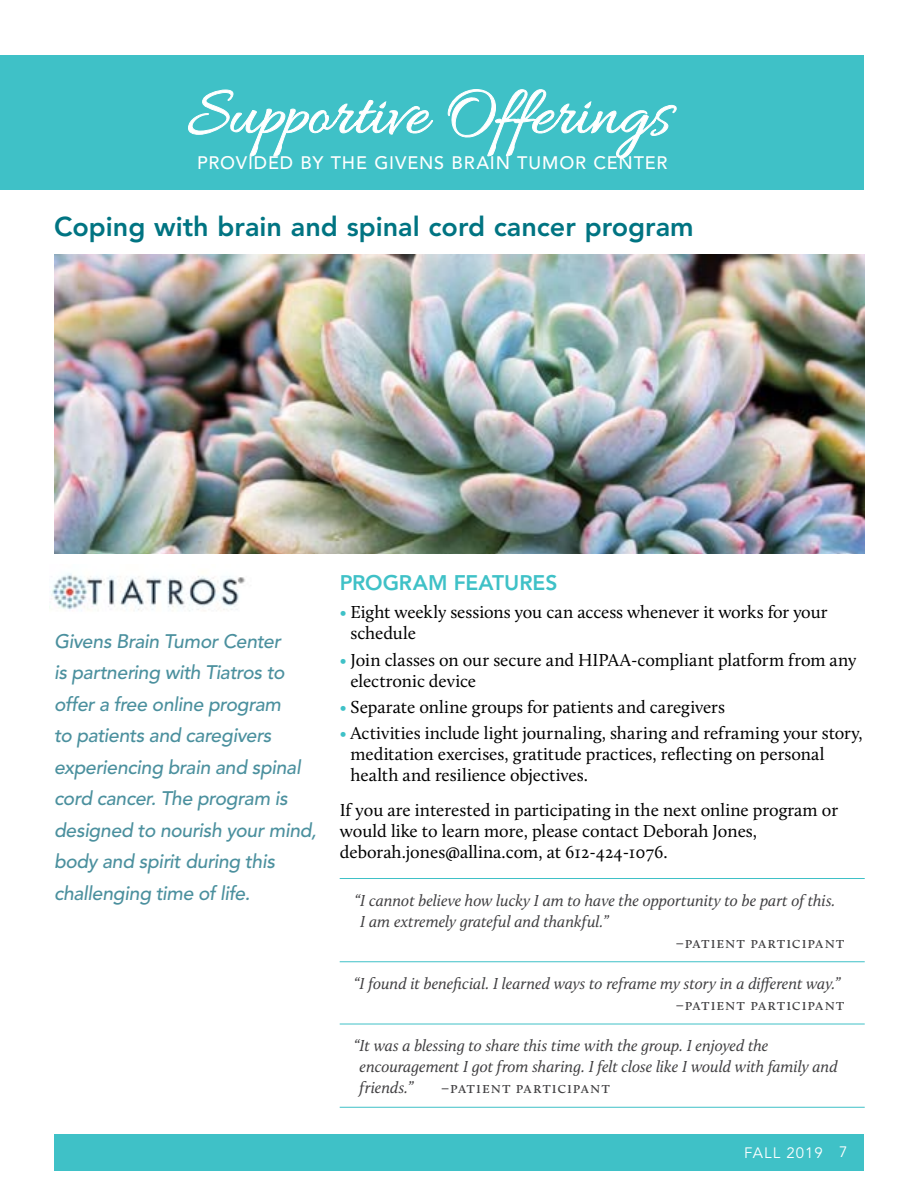
<style>
.page{position:relative;width:918px;height:1188px;background:#fff}
.page>*{position:absolute;margin:0;border:0;box-sizing:border-box;transform-origin:0 0}
.t1{font:800 27px "Avenir LT Std";color:#007482}
.t2{font:800 21px "Avenir LT Std";color:#3fc1c7}
.t3{font:italic 500 19.5px/31.5px "Avenir LT Std";letter-spacing:-.015em;color:#4b909e}
.t4{font:18px/21px "Calluna";color:#000}
.t5{font:500 18px "Avenir LT Std";letter-spacing:.045em;color:#fff}
.t6{font:italic 16.5px/21px "Calluna";letter-spacing:-.005em;color:#414042}
.t7{font:16.5px "Calluna";letter-spacing:.055em;color:#414042}
.t8{font:15px "Avenir LT Std";letter-spacing:.07em;color:#fff}
.s1{color:#3fc1c7}
</style>
<div class="page">
<div style="left:54px;top:1134px;width:810px;height:37px;background:#3fc1c7"></div>
<div style="left:0;top:55px;width:864px;height:135px;background:#3fc1c7"></div>
<svg style="left:188px;top:89px;width:489px;height:70px"></svg>
<hr style="left:340px;top:878px;width:525px;height:1px;background:#3fc1c7">
<hr style="left:340px;top:961px;width:525px;height:1px;background:#3fc1c7">
<hr style="left:340px;top:1024px;width:525px;height:1px;background:#3fc1c7">
<hr style="left:340px;top:1107px;width:525px;height:1px;background:#3fc1c7">
<img style="left:51px;top:573px;width:194px;height:38px">
<img style="left:55px;top:255px;width:810px;height:299px">
<p class="t5" style="left:197px;top:152px;width:472px">PROVIDED BY THE GIVENS BRAIN TUMOR CENTER</p>
<h1 class="t1" style="left:54px;top:211px;width:641px">Coping with brain and spinal cord cancer program</h1>
<p class="t3" style="left:54px;top:626px;width:264px">Givens Brain Tumor Center<br>is partnering with Tiatros to offer a free online program<br>to patients and caregivers experiencing brain and spinal cord cancer. The program is designed to nourish your mind, body and spirit during this challenging time of life.</p>
<p class="t2" style="left:340px;top:571px;width:219px">PROGRAM FEATURES</p>
<p class="t4" style="left:351px;top:601px;width:479px;text-indent:-11px"><span class="s1">•</span> Eight weekly sessions you can access whenever it works for your schedule</p>
<p class="t4" style="left:351px;top:649px;width:508px;text-indent:-11px"><span class="s1">•</span> Join classes on our secure and HIPAA-compliant platform from any electronic device</p>
<p class="t4" style="left:340px;top:696px;width:387px"><span class="s1">•</span> Separate online groups for patients and caregivers</p>
<p class="t4" style="left:351px;top:723px;width:514px;text-indent:-11px"><span class="s1">•</span> Activities include light journaling, sharing and reframing your story, meditation exercises, gratitude practices, reflecting on personal health and resilience objectives.</p>
<p class="t4" style="left:340px;top:799px;width:500px">If you are interested in participating in the next online program or would like to learn more, please contact Deborah Jones, deborah.jones@allina.com, at 612-424-1076.</p>
<p class="t6" style="left:360px;top:890px;width:477px;text-indent:-6px">“I cannot believe how lucky I am to have the opportunity to be part of this.<br>I am extremely grateful and thankful.”</p>
<p class="t7" style="left:675px;top:932px;width:171px">–patient participant</p>
<p class="t6" style="left:354px;top:973px;width:488px">“I found it beneficial. I learned ways to reframe my story in a different way.”</p>
<p class="t7" style="left:675px;top:995px;width:171px">–patient participant</p>
<p class="t6" style="left:360px;top:1035px;width:480px;text-indent:-6px">“It was a blessing to share this time with the group. I enjoyed the encouragement I got from sharing. I felt close like I would with family and friends.”</p>
<p class="t7" style="left:441px;top:1078px;width:171px">–patient participant</p>
<p class="t8" style="left:744px;top:1145px;width:105px">FALL 2019 7</p>
</div>
